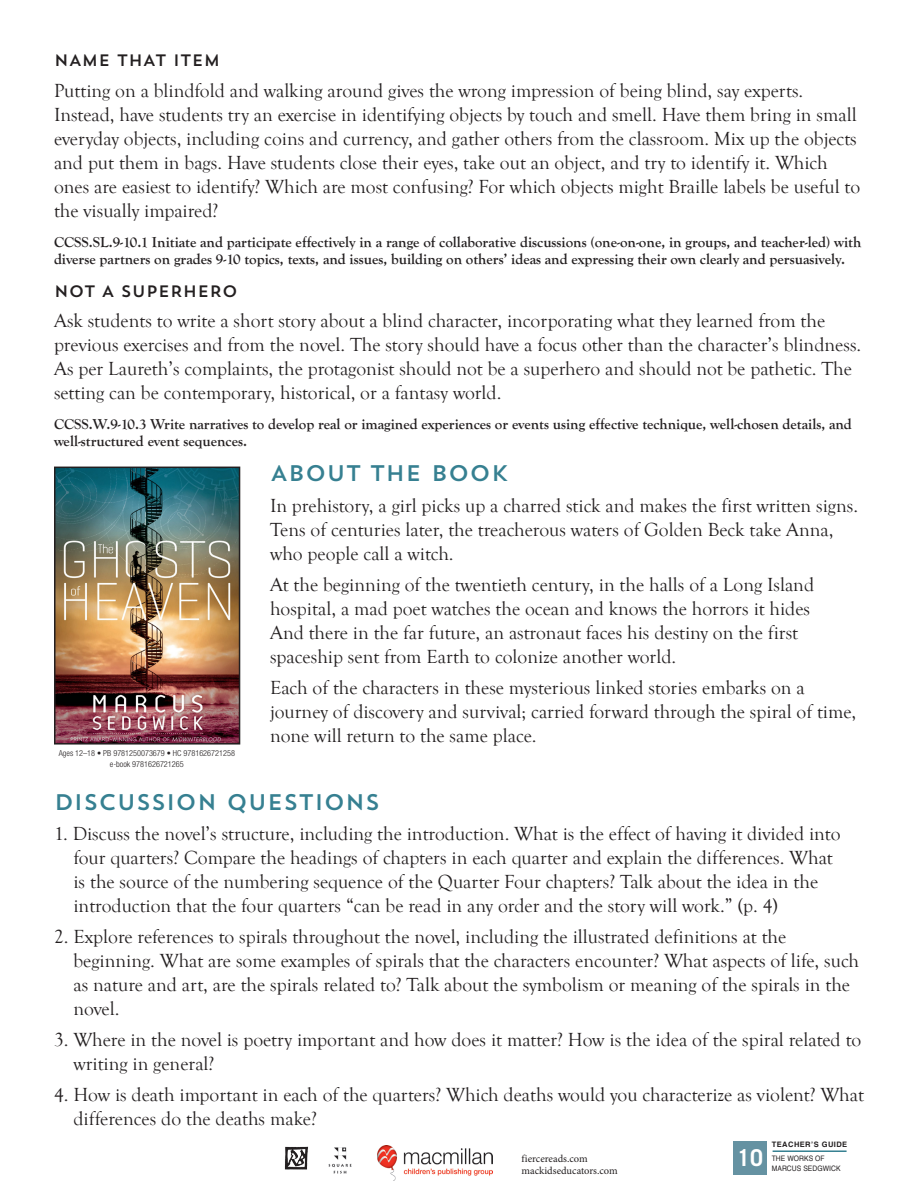
<style>
.page{position:relative;width:918px;height:1188px;background:#fff}
.page>*{position:absolute;margin:0;border:0;box-sizing:border-box;transform-origin:0 0}
.t1{font:700 23.25px "Trade Gothic";color:#fff}
.head{font:22.5px "Trend Sans One";color:#368091}
.text_1{font:19.5px/24px "Goudy Old Style T";color:#231f20}
.text_2{font:19.5px/24px "Goudy Old Style T";color:#231f20}
.subhead{font:16.5px "Trend Sans One";color:#231f20}
.ccss{font:700 15px/16.5px "Goudy Old Style T";color:#231f20}
.t2{font:10.5px/12px "Minion Pro";color:#231f20}
.text_1-2{font:300 condensed 8.25px/10.5px "Helvetica Neue";color:#231f20;text-align:center}
.t3{font:7.5px "Helvetica";letter-spacing:.01em;color:#231f20;scale:.9 1}
.t4{font:700 7.5px "Helvetica";letter-spacing:.06em;color:#231f20}
</style>
<div class="page">
<img style="left:284px;top:1146px;width:24px;height:24px">
<img style="left:328px;top:1147px;width:24px;height:27px">
<img style="left:57px;top:470px;width:180px;height:272px">
<div style="left:54px;top:467px;width:186px;height:278px;border:2px solid #231f20"></div>
<div style="left:733px;top:1141px;width:34px;height:34px;background:#6592a2"></div>
<hr style="left:773px;top:1150px;width:74px;height:2px;background:#368091">
<img style="left:377px;top:1146px;width:115px;height:34px">
<p class="subhead" style="left:54px;top:50px;width:168px">NAME THAT ITEM</p>
<p class="text_1" style="left:54px;top:79px;width:808px">Putting on a blindfold and walking around gives the wrong impression of being blind, say experts.<br>Instead, have students try an exercise in identifying objects by touch and smell. Have them bring in small everyday objects, including coins and currency, and gather others from the classroom. Mix up the objects and put them in bags. Have students close their eyes, take out an object, and try to identify it. Which ones are easiest to identify? Which are most confusing? For which objects might Braille labels be useful to the visually impaired?</p>
<p class="ccss" style="left:54px;top:234px;width:809px">CCSS.SL.9-10.1 Initiate and participate effectively in a range of collaborative discussions (one-on-one, in groups, and teacher-led) with diverse partners on grades 9-10 topics, texts, and issues, building on others’ ideas and expressing their own clearly and persuasively.</p>
<p class="subhead" style="left:54px;top:280px;width:185px">NOT A SUPERHERO</p>
<p class="text_1" style="left:54px;top:309px;width:809px">Ask students to write a short story about a blind character, incorporating what they learned from the previous exercises and from the novel. The story should have a focus other than the character’s blindness.<br>As per Laureth’s complaints, the protagonist should not be a superhero and should not be pathetic. The setting can be contemporary, historical, or a fantasy world.</p>
<p class="ccss" style="left:54px;top:416px;width:799px">CCSS.W.9-10.3 Write narratives to develop real or imagined experiences or events using effective technique, well-chosen details, and well-structured event sequences.</p>
<p class="text_1-2" style="left:59px;top:748px;width:178px">Ages 12–18 • PB 9781250073679 • HC 9781626721258 e-book 9781626721265</p>
<p class="head" style="left:270px;top:459px;width:240px">ABOUT THE BOOK</p>
<p class="text_1" style="left:270px;top:494px;width:590px">In prehistory, a girl picks up a charred stick and makes the first written signs.</p>
<p class="text_1" style="left:270px;top:518px;width:565px">Tens of centuries later, the treacherous waters of Golden Beck take Anna, who people call a witch.</p>
<p class="text_1" style="left:270px;top:573px;width:546px">At the beginning of the twentieth century, in the halls of a Long Island hospital, a mad poet watches the ocean and knows the horrors it hides</p>
<p class="text_1" style="left:270px;top:621px;width:530px">And there in the far future, an astronaut faces his destiny on the first spaceship sent from Earth to colonize another world.</p>
<p class="text_1" style="left:270px;top:676px;width:588px">Each of the characters in these mysterious linked stories embarks on a journey of discovery and survival; carried forward through the spiral of time, none will return to the same place.</p>
<p class="head" style="left:54px;top:787px;width:328px">DISCUSSION QUESTIONS</p>
<p class="text_2" style="left:74px;top:822px;width:769px;text-indent:-20px">1. Discuss the novel’s structure, including the introduction. What is the effect of having it divided into four quarters? Compare the headings of chapters in each quarter and explain the differences. What is the source of the numbering sequence of the Quarter Four chapters? Talk about the idea in the introduction that the four quarters “can be read in any order and the story will work.” (p. 4)</p>
<p class="text_2" style="left:74px;top:925px;width:787px;text-indent:-20px">2. Explore references to spirals throughout the novel, including the illustrated definitions at the beginning. What are some examples of spirals that the characters encounter? What aspects of life, such as nature and art, are the spirals related to? Talk about the symbolism or meaning of the spirals in the novel.</p>
<p class="text_2" style="left:74px;top:1028px;width:789px;text-indent:-20px">3. Where in the novel is poetry important and how does it matter? How is the idea of the spiral related to writing in general?</p>
<p class="text_2" style="left:74px;top:1083px;width:792px;text-indent:-20px">4. How is death important in each of the quarters? Which deaths would you characterize as violent? What differences do the deaths make?</p>
<p class="t2" style="left:522px;top:1153px;width:98px">fiercereads.com mackidseducators.com</p>
<p class="t1" style="left:737px;top:1143px;width:27px">10</p>
<p class="t4" style="left:772px;top:1138px;width:77px">TEACHER’S GUIDE</p>
<p class="t3" style="left:772px;top:1152px;width:60px">THE WORKS OF</p>
<p class="t3" style="left:772px;top:1163px;width:78px">MARCUS SEDGWICK</p>
</div>
